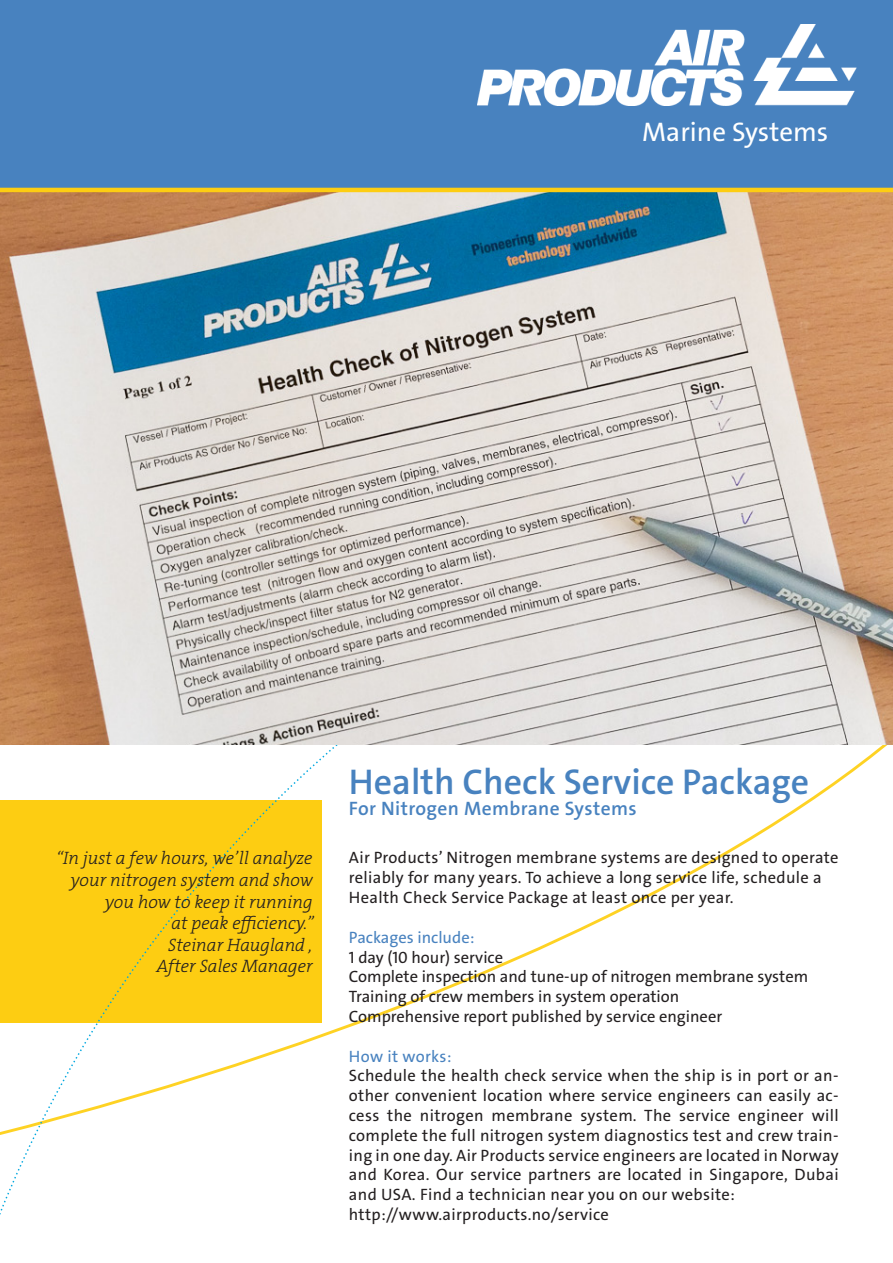
<style>
.page{position:relative;width:893px;height:1263px;background:#fff}
.page>*{position:absolute;margin:0;border:0;box-sizing:border-box;transform-origin:0 0}
.t1{font:600 36px "The Sans LF";color:#4882bf}
.t2{font:27px "The Sans LF";color:#fff}
.t3{font:600 19.5px "The Sans LF";letter-spacing:.02em;color:#4882bf}
.t4{font:18px/21.6px "The Serif LP3 Lig IT";color:#231f20;text-align:right}
.t5{font:16.5px/19.8px "The Sans LF";letter-spacing:.015em;color:#231f20;text-align:justify}
.t6{font:16.5px "The Sans LF";color:#4882bf}
.t7{font:16.5px "The Sans LF";letter-spacing:.02em;color:#4882bf}
</style>
<div class="page">
<svg style="left:0;top:745px;width:887px;height:470px"></svg>
<img style="left:0;top:192px;width:893px;height:553px">
<div style="left:0;top:0;width:893px;height:192px;background:#4882bf"></div>
<img style="left:477px;top:25px;width:380px;height:80px">
<p class="t2" style="left:642px;top:114px;width:188px">Marine Systems</p>
<p class="t4" style="left:56px;top:848px;width:258px">“In just a few hours, we’ll analyze your nitrogen system and show</p>
<p class="t4" style="left:105px;top:891px;width:209px">you how to keep it running</p>
<p class="t4" style="left:171px;top:913px;width:144px">at peak efficiency.”</p>
<p class="t4" style="left:168px;top:934px;width:146px">Steinar Haugland ,</p>
<p class="t4" style="left:156px;top:956px;width:158px">After Sales Manager</p>
<p class="t1" style="left:349px;top:759px;width:462px">Health Check Service Package</p>
<p class="t3" style="left:349px;top:796px;width:289px">For Nitrogen Membrane Systems</p>
<p class="t5" style="left:349px;top:848px;width:491px">Air Products’ Nitrogen membrane systems are designed to operate</p>
<p class="t5" style="left:349px;top:868px;width:474px">reliably for many years. To achieve a long service life, schedule a</p>
<p class="t5" style="left:349px;top:888px;width:386px">Health Check Service Package at least once per year.</p>
<p class="t6" style="left:349px;top:926px;width:127px">Packages include:</p>
<p class="t5" style="left:349px;top:947px;width:156px">1 day (10 hour) service</p>
<p class="t5" style="left:349px;top:967px;width:461px">Complete inspection and tune-up of nitrogen membrane system</p>
<p class="t5" style="left:349px;top:987px;width:332px">Training of crew members in system operation</p>
<p class="t5" style="left:349px;top:1006px;width:375px">Comprehensive report published by service engineer</p>
<p class="t7" style="left:349px;top:1045px;width:104px">How it works:</p>
<p class="t5" style="left:349px;top:1066px;width:491px">Schedule the health check service when the ship is in port or an&shy;other convenient location where service engineers can easily ac&shy;cess the nitrogen membrane system. The service engineer will complete the full nitrogen system diagnostics test and crew train&shy;ing in one day. Air Products service engineers are located in Norway and Korea. Our service partners are located in Singapore, Dubai and USA. Find a technician near you on our website:</p>
<p class="t5" style="left:349px;top:1204px;width:261px">http://www.airproducts.no/service</p>
</div>
